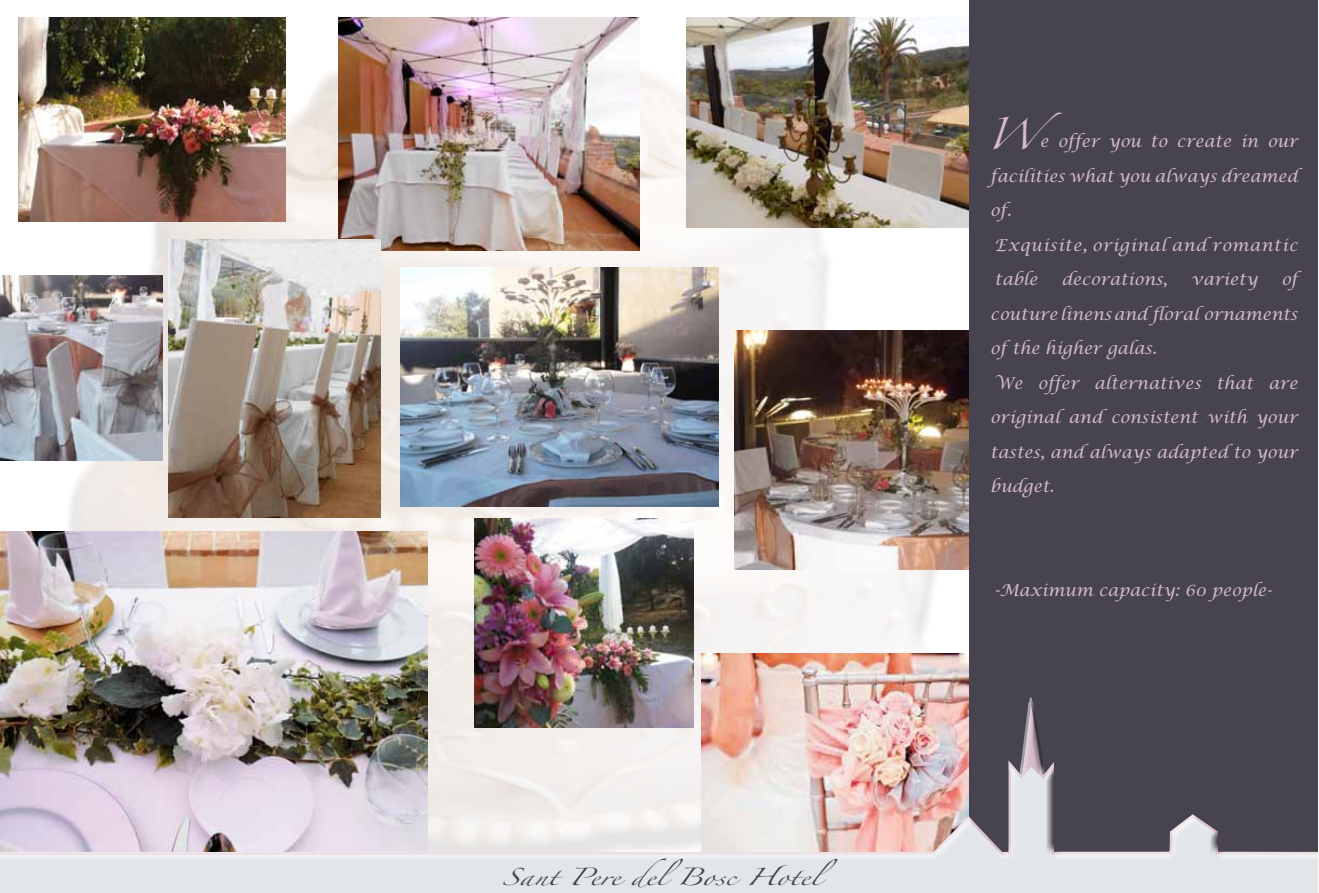
<style>
.page{position:relative;width:1319px;height:893px;background:#fff}
.page>*{position:absolute;margin:0;border:0;box-sizing:border-box;transform-origin:0 0}
.t1{font:28.35px "Zapfino";color:#d6bbc8}
.t2{font:italic 16.5px/34.5px "Lucida Calligraphy";color:#d6bbc8}
.t3{font:15.6px "Zapfino";color:#474450;scale:1.33 1}
</style>
<div class="page">
<img style="left:56px;top:50px;width:883px;height:645px">
<img style="left:0;top:531px;width:427px;height:164px">
<img style="left:339px;top:17px;width:300px;height:234px">
<img style="left:18px;top:17px;width:267px;height:205px">
<img style="left:168px;top:239px;width:212px;height:278px">
<img style="left:686px;top:17px;width:282px;height:210px">
<img style="left:400px;top:268px;width:318px;height:238px">
<img style="left:0;top:275px;width:162px;height:185px">
<img style="left:734px;top:331px;width:234px;height:238px">
<img style="left:474px;top:519px;width:219px;height:176px">
<img style="left:701px;top:654px;width:267px;height:41px">
<div style="left:968px;top:0;width:349px;height:893px;background:#474450"></div>
<div style="left:0;top:695px;width:1317px;height:198px;background:#000;opacity:.75"></div>
<p class="t3" style="left:502px;top:871px;width:253px">Sant Pere delBosc Hotel</p>
<h1 class="t1" style="left:986px;top:122px;width:77px">W</h1>
<p class="t2" style="left:990px;top:125px;width:309px;text-indent:50px">e offer you to create in our facilities what you always dreamed of.<br>Exquisite, original and romantic table</p>
<p class="t2" style="left:990px;top:263px;width:309px;text-indent:291px">of couture linens and floral ornaments of the higher galas.<br>We offer alternatives that are original and consistent with your tastes, and always adapted to your budget.</p>
<p class="t2" style="left:1061px;top:263px;width:108px">decorations,</p>
<p class="t2" style="left:1191px;top:263px;width:68px">variety</p>
<p class="t2" style="left:994px;top:573px;width:279px">-Maximum capacity: 60 people-</p>
</div>
